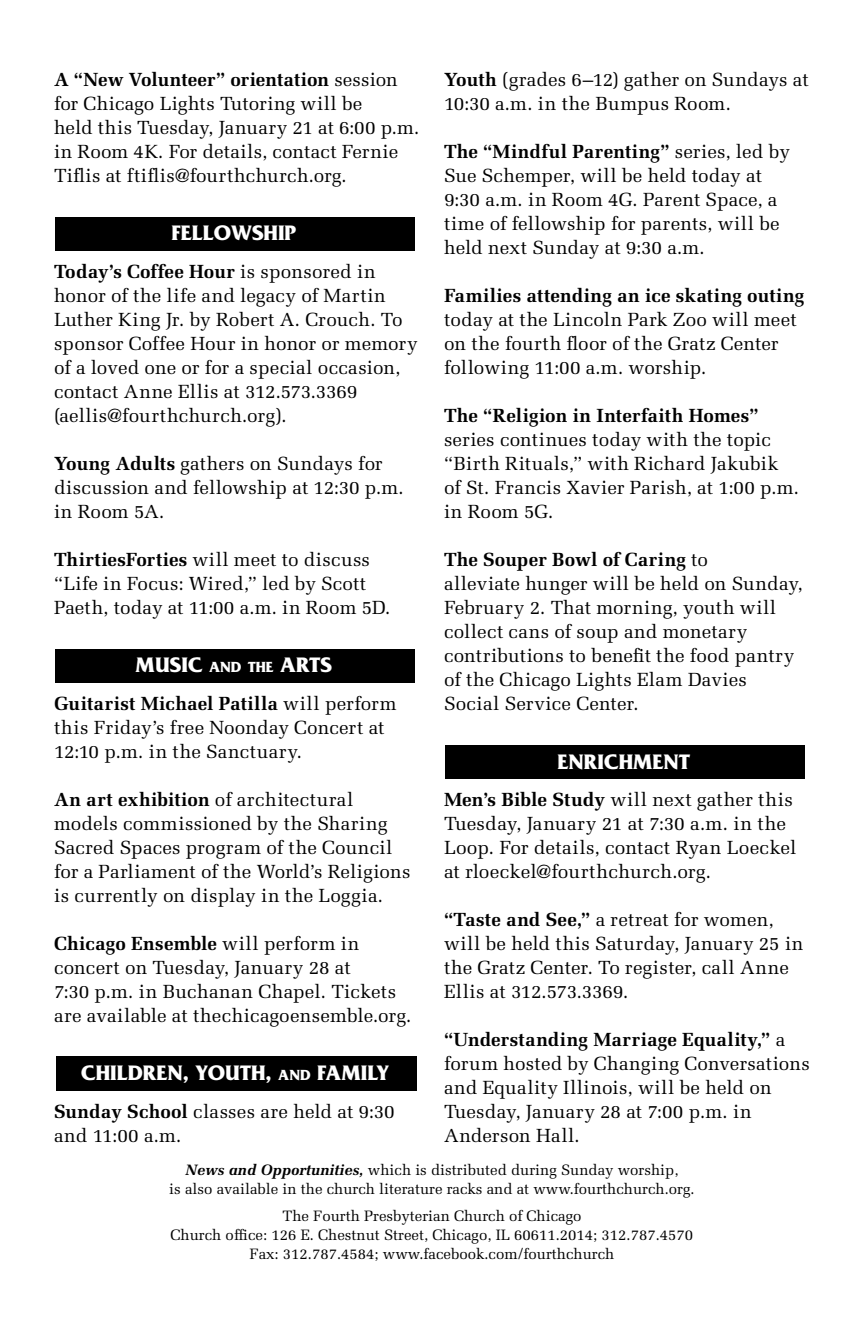
<style>
.page{position:relative;width:864px;height:1332px;background:#fff}
.page>*{position:absolute;margin:0;border:0;box-sizing:border-box;transform-origin:0 0}
.t1{font:700 22px "Friz Quadrata Std";color:#fff}
.t2{font:19px/24px "Melior LT Std";letter-spacing:.01em;color:#000}
.t3{font:700 19px "Melior LT Std";letter-spacing:.01em;color:#000}
.t4{font:15px/19px "Melior LT Std";color:#000;text-align:center}
.s1{font-weight:700}
.s2{font-size:15.4px}
.s3{font-weight:700;font-style:italic}
</style>
<div class="page">
<div style="left:55px;top:217px;width:360px;height:33px;background:#000"></div>
<div style="left:445px;top:745px;width:360px;height:34px;background:#000"></div>
<div style="left:55px;top:649px;width:360px;height:33px;background:#000"></div>
<div style="left:56px;top:1056px;width:361px;height:34px;background:#000"></div>
<p class="t2" style="left:54px;top:68px;width:367px"><span class="s1">A “New Volunteer” orientation</span> session for Chicago Lights Tutoring will be<br>held this Tuesday, January 21 at 6:00 p.m. in Room 4K. For details, contact Fernie Tiflis at ftiflis@fourthchurch.org.</p>
<p class="t1" style="left:172px;top:221px;width:126px">FELLOWSHIP</p>
<p class="t2" style="left:54px;top:260px;width:365px"><span class="s1">Today’s Coffee Hour</span> is sponsored in honor of the life and legacy of Martin Luther King Jr. by Robert A. Crouch. To sponsor Coffee Hour in honor or memory of a loved one or for a special occasion, contact Anne Ellis at 312.573.3369 (aellis@fourthchurch.org).</p>
<p class="t2" style="left:54px;top:452px;width:351px"><span class="s1">Young Adults</span> gathers on Sundays for discussion and fellowship at 12:30 p.m. in Room 5A.</p>
<p class="t2" style="left:54px;top:548px;width:338px"><span class="s1">ThirtiesForties</span> will meet to discuss “Life in Focus: Wired,” led by Scott<br>Paeth, today at 11:00 a.m. in Room 5D.</p>
<p class="t1" style="left:136px;top:653px;width:198px">MUSIC <span class="s2">AND THE</span> ARTS</p>
<p class="t2" style="left:54px;top:692px;width:344px"><span class="s1">Guitarist Michael Patilla</span> will perform this Friday’s free Noonday Concert at<br>12:10 p.m. in the Sanctuary.</p>
<p class="t2" style="left:54px;top:788px;width:358px"><span class="s1">An art exhibition</span> of architectural models commissioned by the Sharing Sacred Spaces program of the Council for a Parliament of the World’s Religions is currently on display in the Loggia.</p>
<p class="t2" style="left:54px;top:932px;width:359px"><span class="s1">Chicago Ensemble</span> will perform in concert on Tuesday, January 28 at<br>7:30 p.m. in Buchanan Chapel. Tickets are available at thechicagoensemble.org.</p>
<p class="t1" style="left:81px;top:1061px;width:309px">CHILDREN, YOUTH, <span class="s2">AND</span> FAMILY</p>
<p class="t2" style="left:54px;top:1100px;width:342px"><span class="s1">Sunday School</span> classes are held at 9:30 and 11:00 a.m.</p>
<p class="t2" style="left:444px;top:68px;width:366px"><span class="s1">Youth</span> (grades 6–12) gather on Sundays at<br>10:30 a.m. in the Bumpus Room.</p>
<p class="t2" style="left:444px;top:140px;width:347px"><span class="s1">The “Mindful Parenting”</span> series, led by Sue Schemper, will be held today at 9:30 a.m. in Room 4G. Parent Space, a time of fellowship for parents, will be held next Sunday at 9:30 a.m.</p>
<p class="t3" style="left:444px;top:284px;width:362px">Families attending an ice skating outing</p>
<p class="t2" style="left:444px;top:308px;width:354px">today at the Lincoln Park Zoo will meet on the fourth floor of the Gratz Center following 11:00 a.m. worship.</p>
<p class="t3" style="left:444px;top:404px;width:316px">The “Religion in Interfaith Homes”</p>
<p class="t2" style="left:444px;top:428px;width:357px">series continues today with the topic “Birth Rituals,” with Richard Jakubik of St. Francis Xavier Parish, at 1:00 p.m. in Room 5G.</p>
<p class="t2" style="left:444px;top:548px;width:360px"><span class="s1">The Souper Bowl of Caring</span> to<br>alleviate hunger will be held on Sunday, February 2. That morning, youth will collect cans of soup and monetary contributions to benefit the food pantry of the Chicago Lights Elam Davies Social Service Center.</p>
<p class="t1" style="left:558px;top:749px;width:134px">ENRICHMENT</p>
<p class="t2" style="left:444px;top:788px;width:354px"><span class="s1">Men’s Bible Study</span> will next gather this Tuesday, January 21 at 7:30 a.m. in the Loop. For details, contact Ryan Loeckel at rloeckel@fourthchurch.org.</p>
<p class="t2" style="left:444px;top:908px;width:361px"><span class="s1">“Taste and See,”</span> a retreat for women, will be held this Saturday, January 25 in the Gratz Center. To register, call Anne Ellis at 312.573.3369.</p>
<p class="t2" style="left:444px;top:1028px;width:367px"><span class="s1">“Understanding Marriage Equality,”</span> a forum hosted by Changing Conversations and Equality Illinois, will be held on Tuesday, January 28 at 7:00 p.m. in Anderson Hall.</p>
<p class="t4" style="left:169px;top:1161px;width:527px"><span class="s3">News and Opportunities,</span> which is distributed during Sunday worship,<br>is also available in the church literature racks and at www.fourthchurch.org.</p>
<p class="t4" style="left:171px;top:1207px;width:524px">The Fourth Presbyterian Church of Chicago<br>Church office: 126 E. Chestnut Street, Chicago, IL 60611.2014; 312.787.4570<br>Fax: 312.787.4584; www.facebook.com/fourthchurch</p>
</div>
